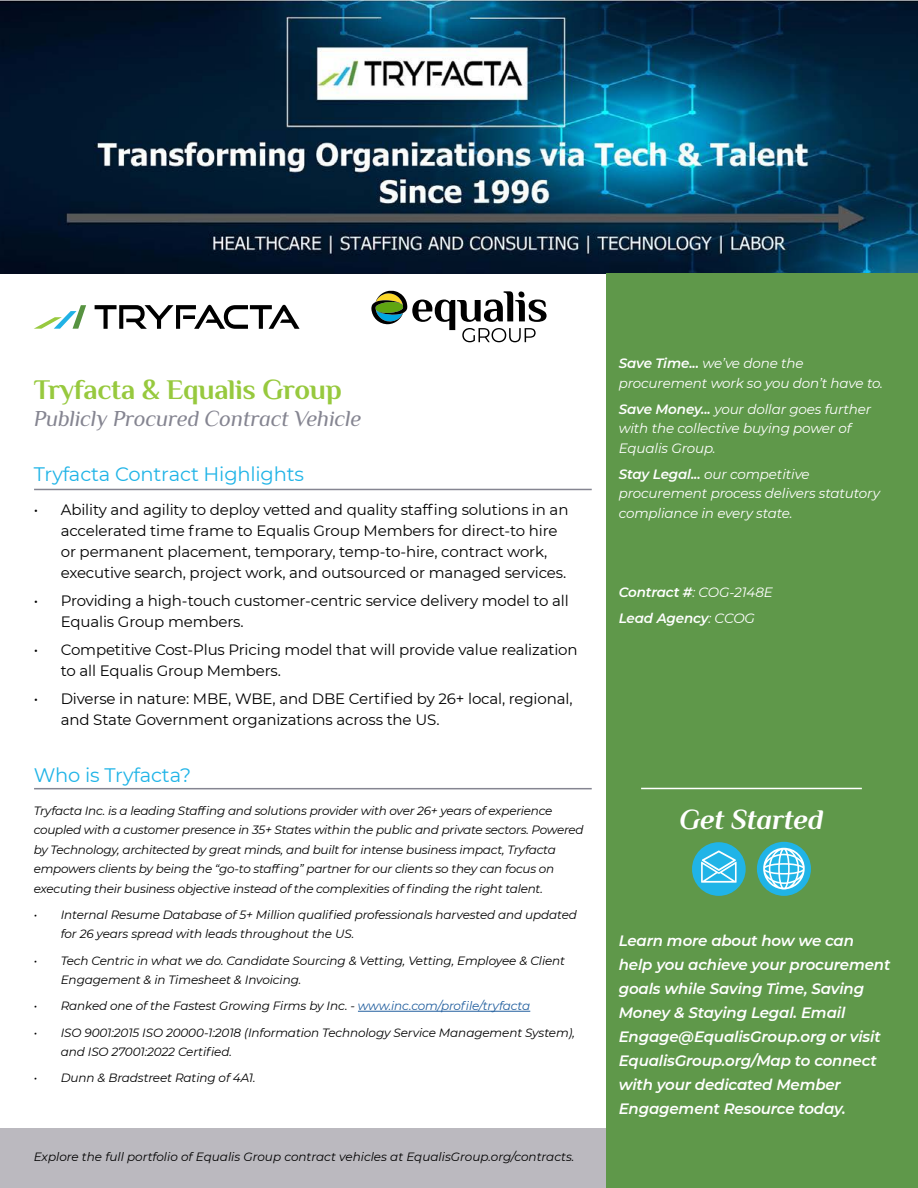
<style>
.page{position:relative;width:918px;height:1188px;background:#fff}
.page>*{position:absolute;margin:0;border:0;box-sizing:border-box;transform-origin:0 0}
.t1{font:700 28.5px "Philosopher";letter-spacing:-.01em;color:#97c93e}
.t2{font:italic 700 28.5px "Philosopher";letter-spacing:-.01em;color:#fff}
.t3{font:italic 22.5px "Philosopher";letter-spacing:-.01em;color:#858591}
.t4{font:19.5px "Montserrat";letter-spacing:-.01em;color:#20b4e7}
.t5{font:15px/21px "Montserrat";letter-spacing:-.01em;color:#000}
.t6{font:italic 600 15px/24px "Montserrat";letter-spacing:-.01em;color:#fff}
.t7{font:italic 13.5px/19.5px "Montserrat";letter-spacing:-.01em;color:#fff}
.t8{font:italic 600 13.5px/26.2px "Montserrat";letter-spacing:-.01em;color:#fff}
.t9{font:italic 12px/19.5px "Montserrat";letter-spacing:-.02em;color:#000}
.t10{font:italic 12px "Montserrat";color:#000}
.s1{color:#215e9e}
.s2{font-weight:600}
.s3{font-weight:400}
</style>
<div class="page">
<div style="left:0;top:1128px;width:605px;height:60px;background:#bbb9bf"></div>
<img style="left:0;top:0;width:918px;height:273px">
<div style="left:606px;top:273px;width:312px;height:915px;background:#5f984a"></div>
<hr style="left:34px;top:489px;width:558px;height:1px;background:#858591">
<hr style="left:358px;top:1011px;width:172px;height:1px;background:#215e9e">
<hr style="left:34px;top:788px;width:558px;height:1px;background:#858591">
<hr style="left:641px;top:788px;width:221px;height:1px;background:#fff">
<div style="left:692px;top:842px;width:54px;height:54px;background:#20b4e7;border-radius:50%"></div>
<svg style="left:701px;top:850px;width:36px;height:33px"></svg>
<div style="left:757px;top:842px;width:54px;height:54px;background:#20b4e7;border-radius:50%"></div>
<svg style="left:763px;top:848px;width:42px;height:42px"></svg>
<svg style="left:371px;top:291px;width:176px;height:51px"></svg>
<svg style="left:95px;top:305px;width:205px;height:24px"></svg>
<svg style="left:34px;top:305px;width:52px;height:24px"></svg>
<h1 class="t1" style="left:34px;top:371px;width:310px">Tryfacta &amp; Equalis Group</h1>
<h2 class="t3" style="left:34px;top:404px;width:329px">Publicly Procured Contract Vehicle</h2>
<h3 class="t4" style="left:34px;top:461px;width:272px">Tryfacta Contract Highlights</h3>
<p class="t5" style="left:61px;top:499px;width:509px;text-indent:-27px">• Ability and agility to deploy vetted and quality staffing solutions in an accelerated time frame to Equalis Group Members for direct-to hire or permanent placement, temporary, temp-to-hire, contract work, executive search, project work, and outsourced or managed services.</p>
<p class="t5" style="left:61px;top:590px;width:510px;text-indent:-27px">• Providing a high-touch customer-centric service delivery model to all<br>Equalis Group members.</p>
<p class="t5" style="left:61px;top:639px;width:518px;text-indent:-27px">• Competitive Cost-Plus Pricing model that will provide value realization to all Equalis Group Members.</p>
<p class="t5" style="left:61px;top:687px;width:513px;text-indent:-27px">• Diverse in nature: MBE, WBE, and DBE Certified by 26+ local, regional, and State Government organizations across the US.</p>
<h3 class="t4" style="left:34px;top:761px;width:159px">Who is Tryfacta?</h3>
<p class="t9" style="left:34px;top:800px;width:551px">Tryfacta Inc. is a leading Staffing and solutions provider with over 26+ years of experience coupled with a customer presence in 35+ States within the public and private sectors. Powered by Technology, architected by great minds, and built for intense business impact, Tryfacta empowers clients by being the “go-to staffing” partner for our clients so they can focus on executing their business objective instead of the complexities of finding the right talent.</p>
<p class="t9" style="left:61px;top:904px;width:518px;text-indent:-27px">• Internal Resume Database of 5+ Million qualified professionals harvested and updated for 26 years spread with leads throughout the US.</p>
<p class="t9" style="left:61px;top:950px;width:506px;text-indent:-27px">• Tech Centric in what we do. Candidate Sourcing &amp; Vetting, Vetting, Employee &amp; Client<br>Engagement &amp; in Timesheet &amp; Invoicing.</p>
<p class="t9" style="left:34px;top:996px;width:498px">• Ranked one of the Fastest Growing Firms by Inc. - <span class="s1">www.inc.com/profile/tryfacta</span></p>
<p class="t9" style="left:61px;top:1022px;width:516px;text-indent:-27px">• ISO 9001:2015 ISO 20000-1:2018 (Information Technology Service Management System), and ISO 27001:2022 Certified.</p>
<p class="t9" style="left:34px;top:1068px;width:223px">• Dunn &amp; Bradstreet Rating of 4A1.</p>
<p class="t10" style="left:34px;top:1149px;width:542px">Explore the full portfolio of Equalis Group contract vehicles at EqualisGroup.org/contracts.</p>
<p class="t7" style="left:619px;top:353px;width:266px"><span class="s2">Save Time...</span> we’ve done the procurement work so you don’t have to.</p>
<p class="t7" style="left:619px;top:399px;width:254px"><span class="s2">Save Money...</span> your dollar goes further with the collective buying power of<br>Equalis Group.</p>
<p class="t7" style="left:619px;top:464px;width:263px"><span class="s2">Stay Legal...</span> our competitive procurement process delivers statutory compliance in every state.</p>
<p class="t8" style="left:619px;top:578px;width:156px">Contract #<span class="s3">: COG-2148E<br></span>Lead Agency<span class="s3">: CCOG</span></p>
<h1 class="t2" style="left:680px;top:800px;width:145px">Get Started</h1>
<p class="t6" style="left:619px;top:928px;width:273px">Learn more about how we can help you achieve your procurement goals while Saving Time, Saving<br>Money &amp; Staying Legal. Email<br>Engage@EqualisGroup.org or visit<br>EqualisGroup.org/Map to connect with your dedicated Member<br>Engagement Resource today.</p>
</div>
